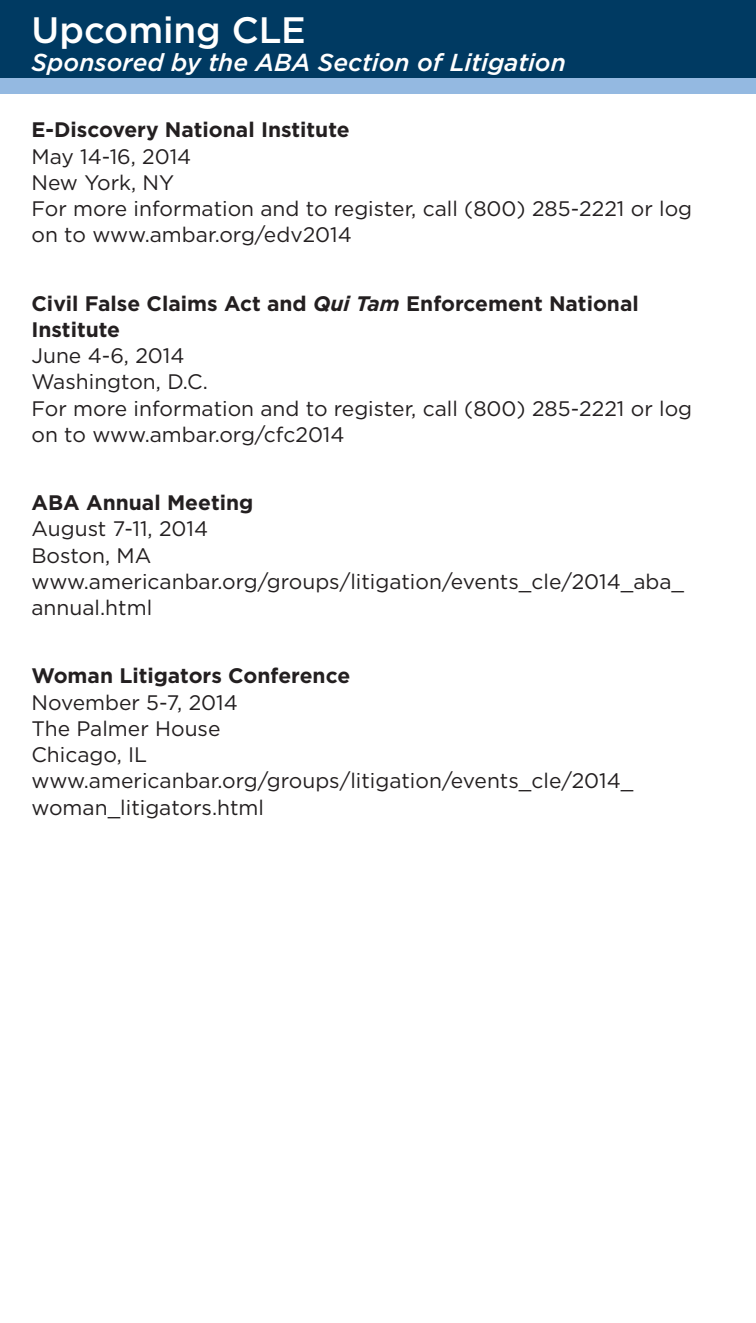
<style>
.page{position:relative;width:756px;height:1323px;background:#fff}
.page>*{position:absolute;margin:0;border:0;box-sizing:border-box;transform-origin:0 0}
.t1{font:500 36.75px "Gotham";letter-spacing:-.005em;color:#fff}
.t2{font:italic 500 24.5px "Gotham";color:#fff}
.t3{font:21px/26.2px "Gotham";color:#231f20}
.t4{font:700 21px/26.2px "Gotham";color:#231f20}
.s1{font-style:italic}
</style>
<div class="page">
<div style="left:0;top:0;width:756px;height:79px;background:#003a62"></div>
<div style="left:0;top:78px;width:756px;height:16px;background:#94b9e1"></div>
<p class="t1" style="left:32px;top:10px;width:276px">Upcoming CLE</p>
<p class="t2" style="left:32px;top:48px;width:536px">Sponsored by the ABA Section of Litigation</p>
<p class="t4" style="left:32px;top:116px;width:320px">E-Discovery National Institute</p>
<p class="t3" style="left:32px;top:143px;width:161px">May 14-16, 2014</p>
<p class="t3" style="left:32px;top:169px;width:144px">New York, NY</p>
<p class="t3" style="left:32px;top:195px;width:662px">For more information and to register, call (800) 285-2221 or log on to www.ambar.org/edv2014</p>
<p class="t4" style="left:32px;top:289px;width:609px">Civil False Claims Act and <span class="s1">Qui Tam</span> Enforcement National<br>Institute</p>
<p class="t3" style="left:32px;top:342px;width:155px">June 4-6, 2014</p>
<p class="t3" style="left:32px;top:368px;width:178px">Washington, D.C.</p>
<p class="t3" style="left:32px;top:395px;width:662px">For more information and to register, call (800) 285-2221 or log on to www.ambar.org/cfc2014</p>
<p class="t4" style="left:32px;top:489px;width:223px">ABA Annual Meeting</p>
<p class="t3" style="left:32px;top:515px;width:178px">August 7-11, 2014</p>
<p class="t3" style="left:32px;top:542px;width:121px">Boston, MA</p>
<p class="t3" style="left:32px;top:568px;width:654px">www.americanbar.org/groups/litigation/events_cle/2014_aba_ annual.html</p>
<p class="t4" style="left:32px;top:662px;width:320px">Woman Litigators Conference</p>
<p class="t3" style="left:32px;top:689px;width:208px">November 5-7, 2014</p>
<p class="t3" style="left:32px;top:715px;width:191px">The Palmer House</p>
<p class="t3" style="left:32px;top:741px;width:117px">Chicago, IL</p>
<p class="t3" style="left:32px;top:767px;width:603px">www.americanbar.org/groups/litigation/events_cle/2014_ woman_litigators.html</p>
</div>
